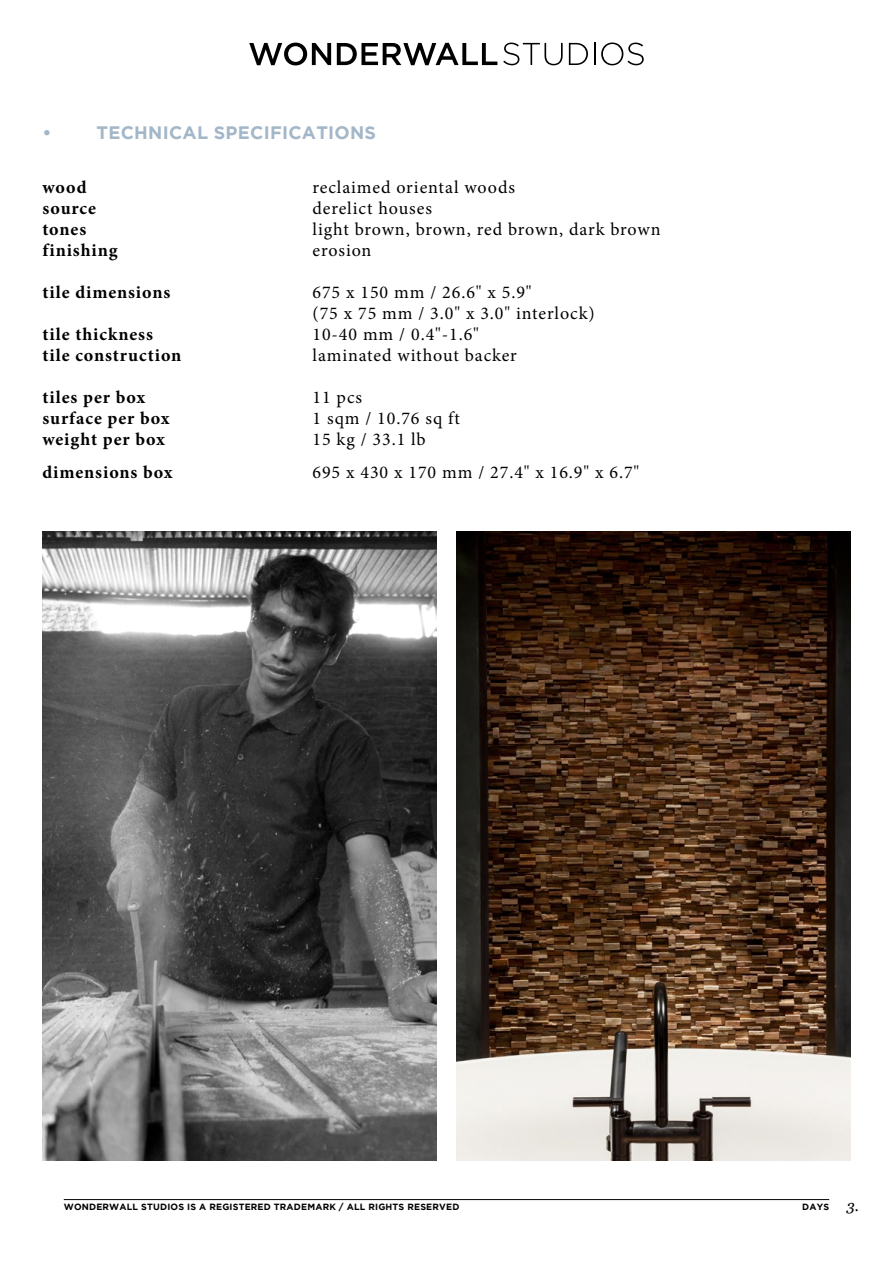
<style>
.page{position:relative;width:893px;height:1263px;background:#fff}
.page>*{position:absolute;margin:0;border:0;box-sizing:border-box;transform-origin:0 0}
.t1{font:18px/21px "Minion Pro";letter-spacing:.05em;color:#000}
.t2{font:700 18px "Minion Pro";letter-spacing:.05em;color:#000}
.t3{font:700 18px "Gotham";letter-spacing:.015em;color:#a3b7c9}
.t4{font:700 9px "Gotham";letter-spacing:.02em;color:#000}
.s1{font-family:"Georgia";font-weight:400;font-style:italic;font-size:15px}
</style>
<div class="page">
<hr style="left:64px;top:1199px;width:765px;height:1px;background:#000">
<svg style="left:249px;top:43px;width:82px;height:22px"></svg>
<svg style="left:337px;top:43px;width:160px;height:22px"></svg>
<svg style="left:503px;top:43px;width:60px;height:22px"></svg>
<svg style="left:569px;top:43px;width:19px;height:22px"></svg>
<svg style="left:594px;top:43px;width:1px;height:22px"></svg>
<svg style="left:601px;top:43px;width:43px;height:22px"></svg>
<img style="left:456px;top:531px;width:394px;height:630px">
<img style="left:43px;top:531px;width:394px;height:630px">
<p class="t3" style="left:43px;top:122px;width:10px">•</p>
<p class="t3" style="left:97px;top:122px;width:281px">TECHNICAL SPECIFICATIONS</p>
<p class="t2" style="left:43px;top:174px;width:46px">wood</p>
<p class="t1" style="left:313px;top:176px;width:204px">reclaimed oriental woods</p>
<p class="t2" style="left:43px;top:195px;width:55px">source</p>
<p class="t1" style="left:313px;top:197px;width:121px">derelict houses</p>
<p class="t2" style="left:43px;top:216px;width:45px">tones</p>
<p class="t1" style="left:313px;top:218px;width:350px">light brown, brown, red brown, dark brown</p>
<p class="t2" style="left:43px;top:237px;width:77px">finishing</p>
<p class="t1" style="left:313px;top:239px;width:60px">erosion</p>
<p class="t2" style="left:43px;top:279px;width:129px">tile dimensions</p>
<p class="t1" style="left:313px;top:281px;width:284px">675 x 150 mm / 26.6" x 5.9"<br>(75 x 75 mm / 3.0" x 3.0" interlock)</p>
<p class="t2" style="left:43px;top:321px;width:112px">tile thickness</p>
<p class="t1" style="left:313px;top:323px;width:168px">10-40 mm / 0.4"-1.6"</p>
<p class="t2" style="left:43px;top:342px;width:140px">tile construction</p>
<p class="t1" style="left:313px;top:344px;width:206px">laminated without backer</p>
<p class="t2" style="left:43px;top:384px;width:104px">tiles per box</p>
<p class="t1" style="left:313px;top:386px;width:51px">11 pcs</p>
<p class="t2" style="left:43px;top:405px;width:129px">surface per box</p>
<p class="t1" style="left:313px;top:407px;width:149px">1 sqm / 10.76 sq ft</p>
<p class="t2" style="left:43px;top:426px;width:124px">weight per box</p>
<p class="t1" style="left:313px;top:428px;width:115px">15 kg / 33.1 lb</p>
<p class="t2" style="left:43px;top:459px;width:131px">dimensions box</p>
<p class="t1" style="left:313px;top:462px;width:328px">695 x 430 x 170 mm / 27.4" x 16.9" x 6.7"</p>
<p class="t4" style="left:64px;top:1201px;width:397px">WONDERWALL STUDIOS IS A REGISTERED TRADEMARK / ALL RIGHTS RESERVED</p>
<p class="t4" style="left:802px;top:1201px;width:58px">DAYS <span class="s1">3.</span></p>
</div>
